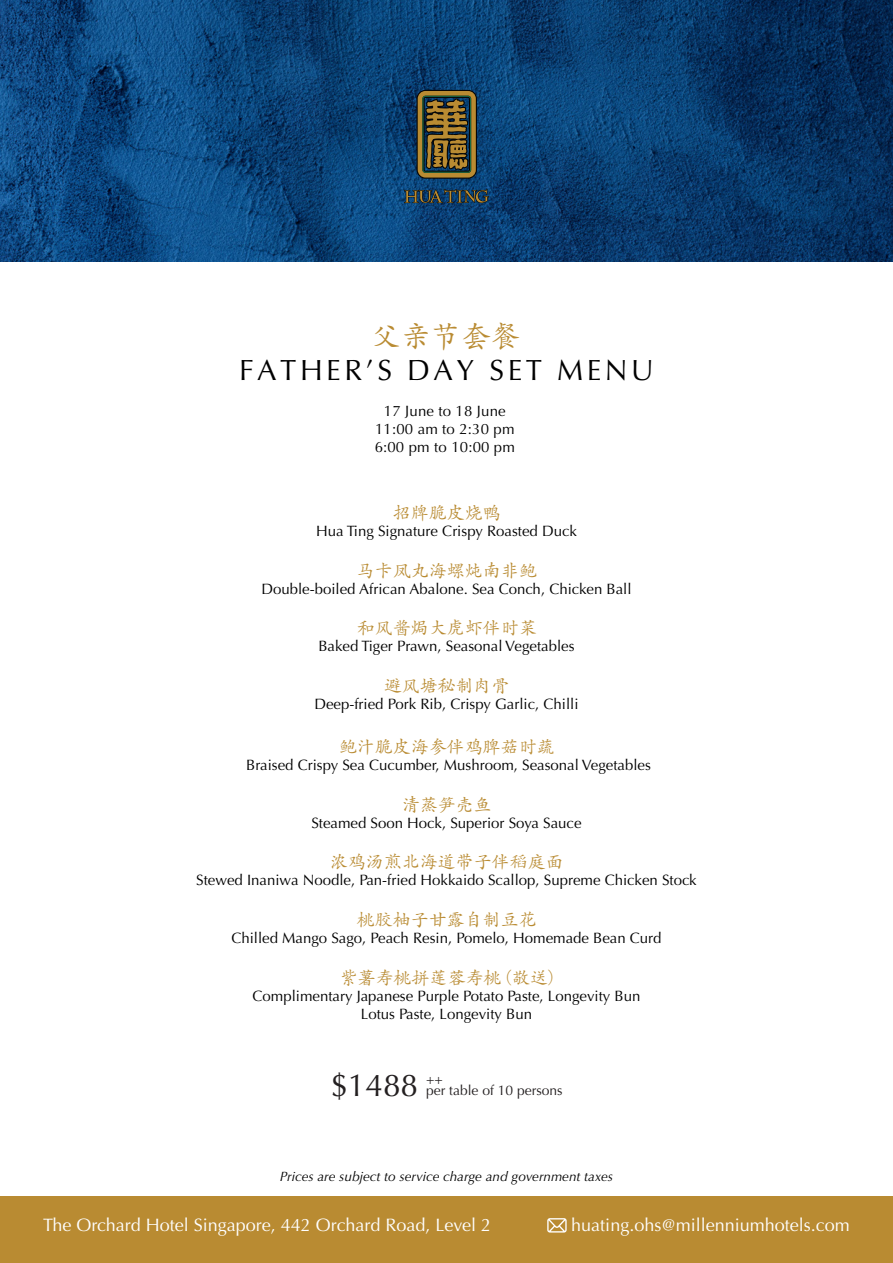
<style>
.page{position:relative;width:893px;height:1263px;background:#fff}
.page>*{position:absolute;margin:0;border:0;box-sizing:border-box;transform-origin:0 0}
.t1{font:31.65px "Optima";color:#231f20}
.t2{font:30px "ST Kaiti";color:#b98b32}
.t3{font:29.25px "Optima";letter-spacing:.12em;color:#000}
.t4{font:18px "ST Kaiti";color:#b98b32}
.t5{font:18px "Optima";color:#fff}
.t6{font:15px/18px "Optima";color:#000;text-align:center}
.t7{font:13.95px "Optima";color:#231f20}
.t8{font:italic 13.5px "Optima";color:#000}
</style>
<div class="page">
<div style="left:0;top:1197px;width:893px;height:66px;background:#b98b32"></div>
<svg style="left:547px;top:1218px;width:20px;height:14px"></svg>
<img style="left:0;top:0;width:893px;height:262px">
<svg style="left:404px;top:189px;width:85px;height:14px"></svg>
<svg style="left:417px;top:90px;width:60px;height:89px;background:#67592e"></svg>
<h2 class="t2" style="left:370px;top:317px;width:151px">父亲节套餐</h2>
<h3 class="t3" style="left:239px;top:353px;width:416px">FATHER’S DAY SET MENU</h3>
<p class="t6" style="left:375px;top:402px;width:142px">17 June to 18 June<br>11:00 am to 2:30 pm<br>6:00 pm to 10:00 pm</p>
<p class="t4" style="left:392px;top:501px;width:109px">招牌脆皮烧鸭</p>
<p class="t6" style="left:316px;top:522px;width:262px">Hua Ting Signature Crispy Roasted Duck</p>
<p class="t4" style="left:356px;top:559px;width:181px">马卡凤丸海螺炖南非鲍</p>
<p class="t6" style="left:261px;top:580px;width:372px">Double-boiled African Abalone. Sea Conch, Chicken Ball</p>
<p class="t4" style="left:356px;top:617px;width:181px">和风酱焗大虎虾伴时菜</p>
<p class="t6" style="left:318px;top:637px;width:258px">Baked Tiger Prawn, Seasonal Vegetables</p>
<p class="t4" style="left:383px;top:674px;width:127px">避风塘秘制肉骨</p>
<p class="t6" style="left:314px;top:695px;width:266px">Deep-fried Pork Rib, Crispy Garlic, Chilli</p>
<p class="t4" style="left:338px;top:735px;width:217px">鲍汁脆皮海参伴鸡脾菇时蔬</p>
<p class="t6" style="left:246px;top:756px;width:406px">Braised Crispy Sea Cucumber, Mushroom, Seasonal Vegetables</p>
<p class="t4" style="left:401px;top:793px;width:91px">清蒸笋壳鱼</p>
<p class="t6" style="left:311px;top:814px;width:272px">Steamed Soon Hock, Superior Soya Sauce</p>
<p class="t4" style="left:329px;top:851px;width:235px">浓鸡汤煎北海道带子伴稻庭面</p>
<p class="t6" style="left:196px;top:871px;width:502px">Stewed Inaniwa Noodle, Pan-fried Hokkaido Scallop, Supreme Chicken Stock</p>
<p class="t4" style="left:356px;top:908px;width:181px">桃胶柚子甘露自制豆花</p>
<p class="t6" style="left:231px;top:929px;width:432px">Chilled Mango Sago, Peach Resin, Pomelo, Homemade Bean Curd</p>
<p class="t4" style="left:339px;top:966px;width:216px">紫薯寿桃拼莲蓉寿桃 (敬送)</p>
<p class="t6" style="left:252px;top:987px;width:389px">Complimentary Japanese Purple Potato Paste, Longevity Bun<br>Lotus Paste, Longevity Bun</p>
<h1 class="t1" style="left:330px;top:1067px;width:89px">$1488</h1>
<p class="t7" style="left:426px;top:1082px;width:138px">per table of 10 persons</p>
<p class="t7" style="left:426px;top:1071px;width:18px">++</p>
<p class="t8" style="left:280px;top:1169px;width:335px">Prices are subject to service charge and government taxes</p>
<p class="t5" style="left:43px;top:1215px;width:450px">The Orchard Hotel Singapore, 442 Orchard Road, Level 2</p>
<p class="t5" style="left:571px;top:1215px;width:280px">huating.ohs@millenniumhotels.com</p>
</div>
